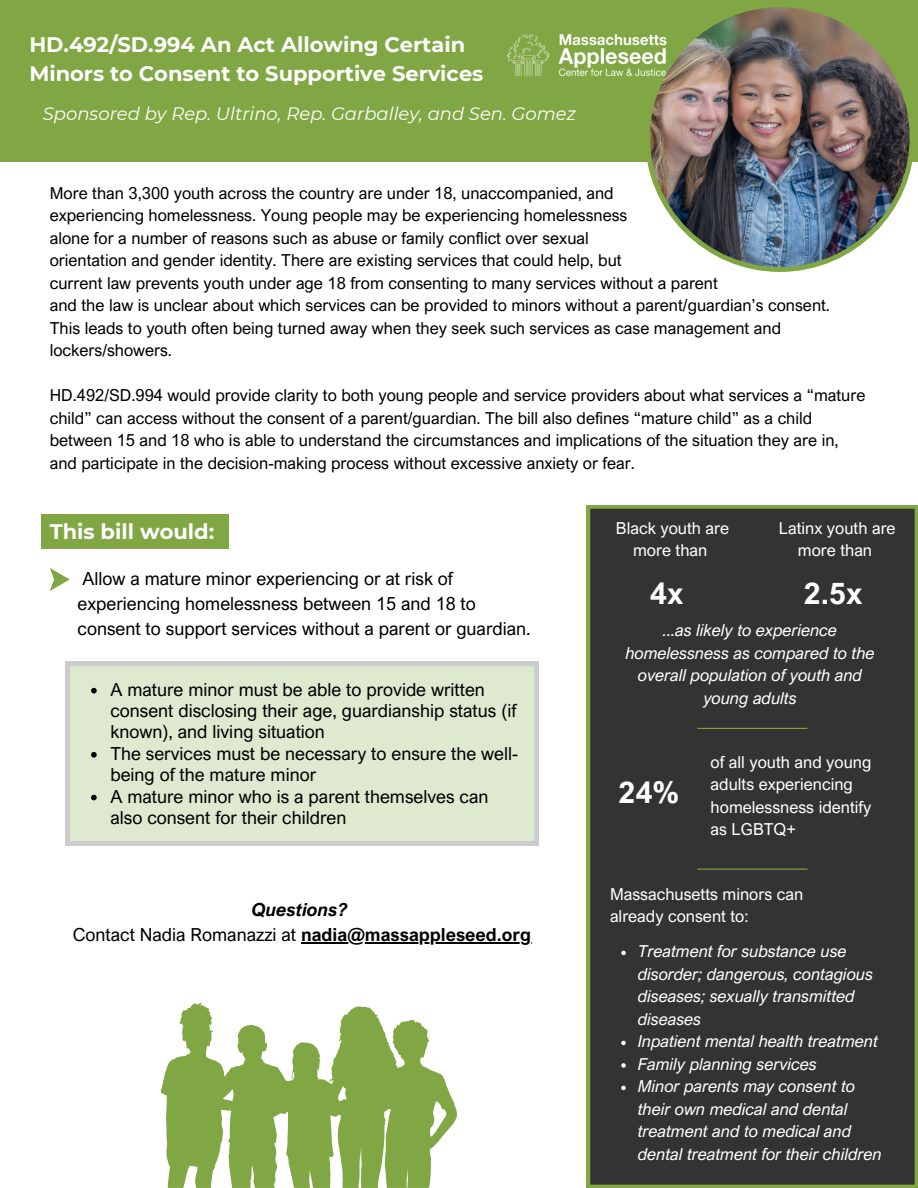
<style>
.page{position:relative;width:918px;height:1188px;background:#fff}
.page>*{position:absolute;margin:0;border:0;box-sizing:border-box;transform-origin:0 0}
.t1{font:700 30px "Arial Nova";color:#fff}
.t2{font:700 21px/29.2px "Montserrat";color:#fff}
.t3{font:18px/21.3px "Arial Nova";color:#000}
.t4{font:italic 18px "Montserrat";color:#fff}
.t5{font:italic 700 18px "Arial Nova";color:#000}
.t6{font:16.5px/22.5px "Arial Nova";color:#000}
.t7{font:italic 16.5px/22.5px "Arial Nova";color:#fff}
.t8{font:16.5px/22.5px "Arial Nova";color:#fff}
.s1{font-weight:700}
</style>
<div class="page">
<div style="left:0;top:0;width:918px;height:162px;background:#81a744"></div>
<img style="left:647px;top:7px;width:266px;height:265px">
<img style="left:508px;top:32px;width:158px;height:45px">
<div style="left:65px;top:662px;width:474px;height:183px;background:#dfe9d0"></div>
<svg style="left:91px;top:688px;width:6px;height:5px"></svg>
<svg style="left:91px;top:752px;width:6px;height:6px"></svg>
<svg style="left:91px;top:795px;width:6px;height:5px"></svg>
<svg style="left:50px;top:568px;width:19px;height:23px"></svg>
<div style="left:587px;top:505px;width:331px;height:683px;background:#333"></div>
<hr style="left:697px;top:728px;width:110px;height:1px;background:#81a744">
<hr style="left:697px;top:869px;width:110px;height:1px;background:#81a744">
<svg style="left:621px;top:951px;width:5px;height:4px"></svg>
<svg style="left:621px;top:1041px;width:5px;height:4px"></svg>
<svg style="left:621px;top:1063px;width:5px;height:5px"></svg>
<svg style="left:621px;top:1086px;width:5px;height:4px"></svg>
<svg style="left:160px;top:1003px;width:297px;height:185px;fill:#81a744"></svg>
<hr style="left:301px;top:942px;width:230px;height:1px;background:#000">
<div style="left:41px;top:514px;width:188px;height:35px;background:#81a744"></div>
<p class="t2" style="left:29px;top:30px;width:456px">HD.492/SD.994 An Act Allowing Certain<br>Minors to Consent to Supportive Services</p>
<p class="t4" style="left:43px;top:103px;width:535px">Sponsored by Rep. Ultrino, Rep. Garballey, and Sen. Gomez</p>
<h2 class="t6" style="left:50px;top:181px;width:565px">More than 3,300 youth across the country are under 18, unaccompanied, and</h2>
<p class="t6" style="left:50px;top:204px;width:579px">experiencing homelessness. Young people may be experiencing homelessness</p>
<p class="t6" style="left:50px;top:226px;width:541px">alone for a number of reasons such as abuse or family conflict over sexual</p>
<p class="t6" style="left:50px;top:249px;width:573px">orientation and gender identity. There are existing services that could help, but</p>
<p class="t6" style="left:50px;top:271px;width:670px">current law prevents youth under age 18 from consenting to many services without a parent</p>
<p class="t6" style="left:50px;top:294px;width:782px">and the law is unclear about which services can be provided to minors without a parent/guardian’s consent.</p>
<p class="t6" style="left:50px;top:316px;width:733px">This leads to youth often being turned away when they seek such services as case management and lockers/showers.</p>
<p class="t6" style="left:50px;top:384px;width:817px">HD.492/SD.994 would provide clarity to both young people and service providers about what services a “mature child” can access without the consent of a parent/guardian. The bill also defines “mature child” as a child between 15 and 18 who is able to understand the circumstances and implications of the situation they are in, and participate in the decision-making process without excessive anxiety or fear.</p>
<p class="t2" style="left:50px;top:517px;width:166px">This bill would:</p>
<h2 class="t3" style="left:78px;top:566px;width:455px;line-height:24.8px">Allow a mature minor experiencing or at risk of experiencing homelessness between 15 and 18 to consent to support services without a parent or guardian.</h2>
<p class="t3" style="left:110px;top:678px;width:407px">A mature minor must be able to provide written consent disclosing their age, guardianship status (if known), and living situation</p>
<p class="t3" style="left:110px;top:742px;width:409px">The services must be necessary to ensure the well&shy;being of the mature minor</p>
<p class="t3" style="left:110px;top:785px;width:380px">A mature minor who is a parent themselves can also consent for their children</p>
<h1 class="t5" style="left:252px;top:898px;width:97px">Questions?</h1>
<p class="t3" style="left:73px;top:923px;width:460px">Contact Nadia Romanazzi at <span class="s1">nadia@massappleseed.org</span></p>
<h1 class="t8" style="left:616px;top:516px;width:115px;text-align:center">Black youth are more than</h1>
<h1 class="t8" style="left:779px;top:516px;width:118px;text-align:center">Latinx youth are more than</h1>
<p class="t1" style="left:650px;top:575px;width:35px">4x</p>
<p class="t1" style="left:804px;top:575px;width:60px">2.5x</p>
<p class="t7" style="left:626px;top:619px;width:251px;text-align:center">...as likely to experience homelessness as compared to the overall population of youth and young adults</p>
<p class="t1" style="left:619px;top:773px;width:62px">24%</p>
<p class="t8" style="left:711px;top:750px;width:162px">of all youth and young adults experiencing homelessness identify as LGBTQ+</p>
<p class="t8" style="left:610px;top:883px;width:195px">Massachusetts minors can already consent to:</p>
<p class="t7" style="left:638px;top:940px;width:237px">Treatment for substance use disorder; dangerous, contagious diseases; sexually transmitted diseases</p>
<p class="t7" style="left:638px;top:1030px;width:242px">Inpatient mental health treatment</p>
<p class="t7" style="left:638px;top:1052px;width:180px">Family planning services</p>
<p class="t7" style="left:638px;top:1075px;width:245px">Minor parents may consent to their own medical and dental treatment and to medical and dental treatment for their children</p>
</div>
